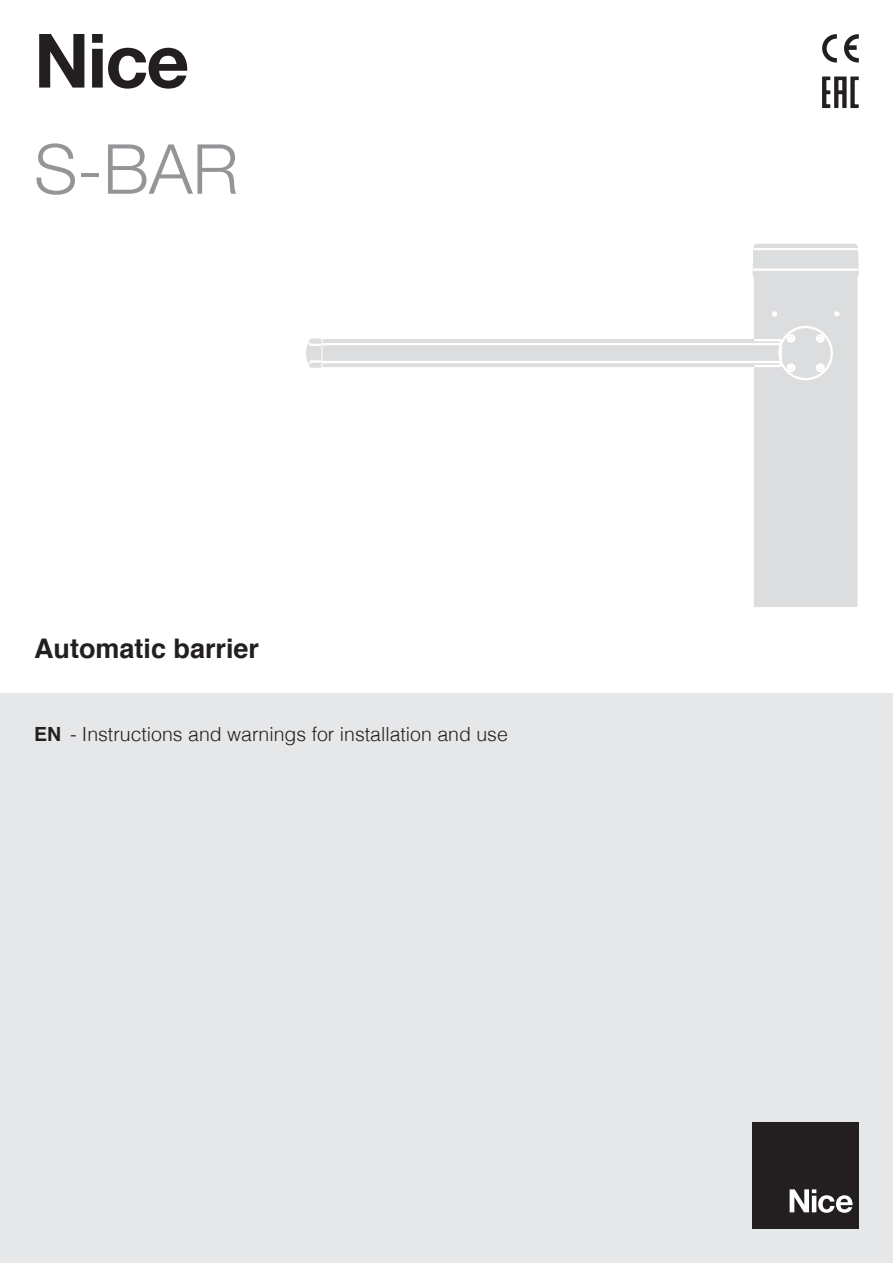
<style>
.page{position:relative;width:893px;height:1263px;background:#fff}
.page>*{position:absolute;margin:0;border:0;box-sizing:border-box;transform-origin:0 0}
.t1{font:700 75px "Helvetica Neue LT Pro";color:#231f20}
.t2{font:300 69px "Helvetica Neue LT Pro";color:#939598}
.t3{font:700 27px "Helvetica";color:#231f20}
.t4{font:300 19.5px "Helvetica";color:#231f20}
.s1{font-weight:700}
</style>
<div class="page">
<div style="left:0;top:693px;width:893px;height:570px;background:#e6e7e9"></div>
<div style="left:753px;top:1123px;width:106px;height:106px;background:#231f20"></div>
<svg style="left:790px;top:1189px;width:63px;height:24px"></svg>
<svg style="left:822px;top:34px;width:15px;height:29px"></svg>
<svg style="left:844px;top:34px;width:15px;height:29px"></svg>
<svg style="left:822px;top:76px;width:37px;height:32px"></svg>
<svg style="left:306px;top:244px;width:553px;height:363px"></svg>
<hr style="left:754px;top:339px;width:27px;height:2px;background:#fff">
<hr style="left:754px;top:343px;width:27px;height:2px;background:#fff">
<hr style="left:754px;top:361px;width:27px;height:2px;background:#fff">
<hr style="left:754px;top:365px;width:27px;height:2px;background:#fff">
<hr style="left:780px;top:340px;width:2px;height:26px;background:#fff">
<h1 class="t1" style="left:34px;top:14px;width:157px">Nice</h1>
<h2 class="t2" style="left:34px;top:127px;width:206px">S-BAR</h2>
<h3 class="t3" style="left:34px;top:626px;width:227px">Automatic barrier</h3>
<p class="t4" style="left:34px;top:718px;width:475px"><span class="s1">EN</span> - Instructions and warnings for installation and use</p>
</div>
